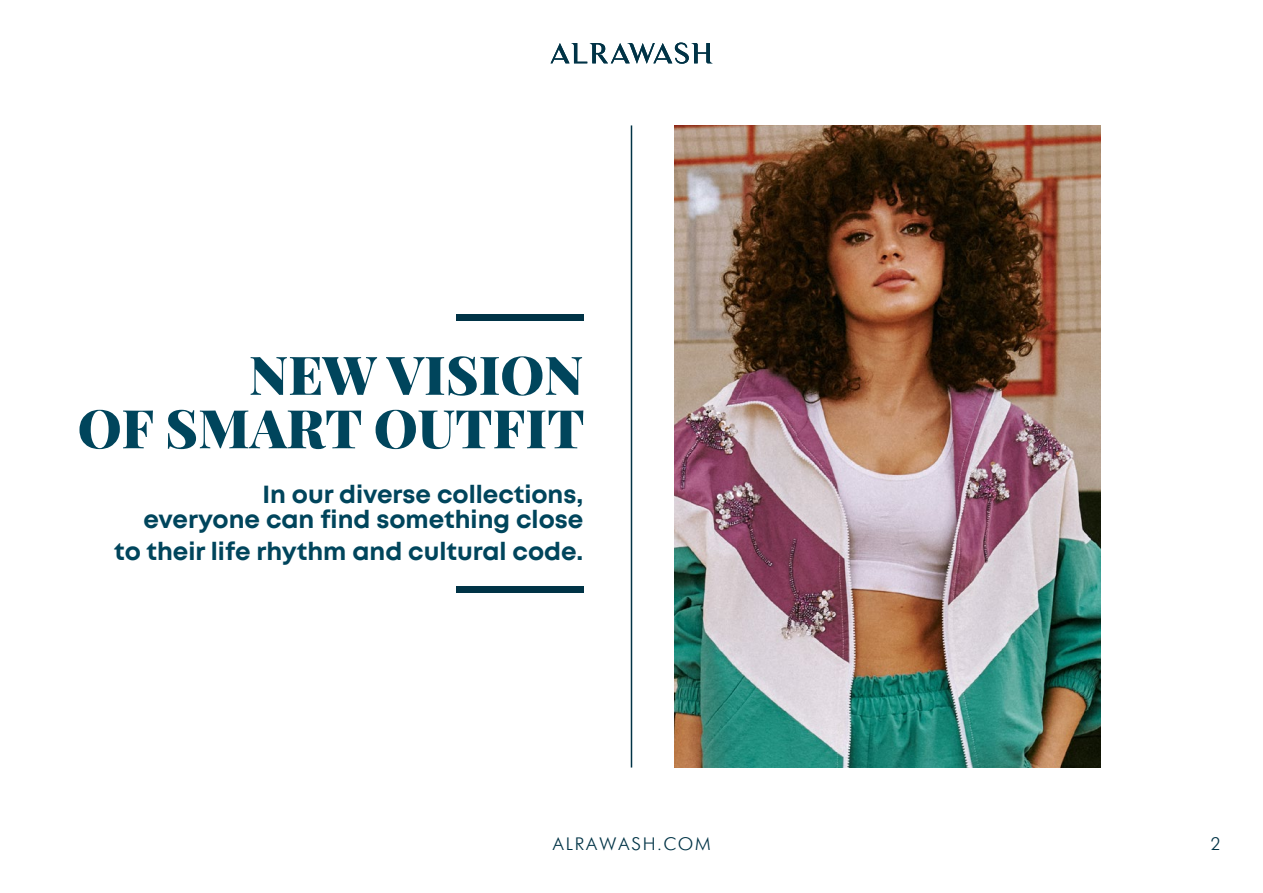
<style>
.page{position:relative;width:1263px;height:893px;background:#fff}
.page>*{position:absolute;margin:0;border:0;box-sizing:border-box;transform-origin:0 0}
.t1{font:900 53.4px/53.4px "Playfair Display";letter-spacing:.005em;color:#00455c;text-align:right}
.t2{font:700 24.75px/24.8px "Mont";color:#00455c;text-align:right}
.t3{font:300 18px "Futura Futuris";letter-spacing:.1em;color:#003346}
</style>
<div class="page">
<div style="left:456px;top:314px;width:127px;height:6px;background:#003346"></div>
<div style="left:456px;top:586px;width:127px;height:6px;background:#003346"></div>
<svg style="left:550px;top:43px;width:162px;height:21px"></svg>
<img style="left:675px;top:125px;width:425px;height:642px">
<hr style="left:631px;top:125px;width:1px;height:642px;background:#003346">
<h1 class="t1" style="left:78px;top:344px;width:508px">NEW VISION<br>OF SMART OUTFIT</h1>
<p class="t2" style="left:144px;top:482px;width:441px">In our diverse collections, everyone can find something close</p>
<p class="t2" style="left:114px;top:539px;width:471px">to their life rhythm and cultural code.</p>
<p class="t3" style="left:552px;top:834px;width:160px">ALRAWASH.COM</p>
<p class="t3" style="left:1210px;top:834px;width:11px">2</p>
</div>
